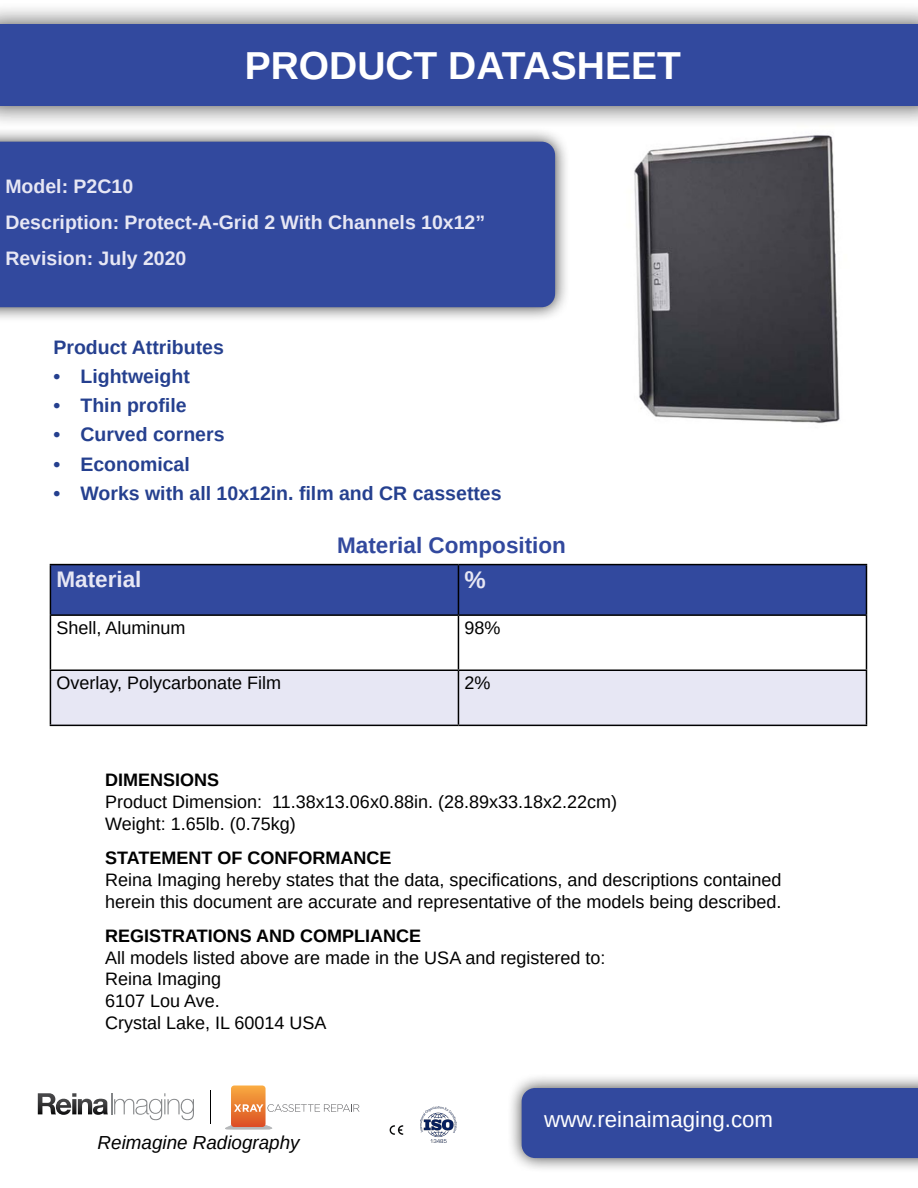
<style>
.page{position:relative;width:918px;height:1188px;background:#fff}
.page>*{position:absolute;margin:0;border:0;box-sizing:border-box;transform-origin:0 0}
.t1{font:700 39px "Liberation Sans";color:#fff}
.t2{font:700 24px "Liberation Sans";color:#e7e7f4}
.t3{font:700 22.5px "Liberation Sans";color:#32499e}
.t4{font:700 22.5px "Liberation Sans";color:#e7e7f4}
.t5{font:22.2px "Liberation Sans";color:#fff}
.t6{font:700 19.5px "Liberation Sans";color:#25408f}
.t7{font:700 19.5px/35.8px "Liberation Sans";color:#e7e7f4}
.t8{font:italic 18.9px "Liberation Sans";color:#000}
.t9{font:18px/21.6px "Liberation Sans";color:#000}
.t10{font:700 18px "Liberation Sans";color:#000}
</style>
<div class="page">
<img style="left:634px;top:135px;width:206px;height:288px">
<div style="left:506px;top:1073px;width:412px;height:100px;background:#000;opacity:.75"></div>
<div style="left:522px;top:1088px;width:396px;height:70px;background:#32499e"></div>
<svg style="left:38px;top:1093px;width:156px;height:27px"></svg>
<svg style="left:225px;top:1086px;width:135px;height:44px"></svg>
<hr style="left:211px;top:1090px;width:1px;height:34px;background:#000">
<div style="left:0;top:126px;width:571px;height:196px;background:#000;opacity:.75"></div>
<div style="left:0;top:142px;width:555px;height:165px;background:#32499e"></div>
<div style="left:0;top:2px;width:918px;height:127px;background:#000;opacity:.75"></div>
<div style="left:0;top:24px;width:918px;height:82px;background:#32499e"></div>
<img style="left:420px;top:1106px;width:36px;height:36px">
<img style="left:389px;top:1125px;width:15px;height:10px">
<div style="left:51px;top:565px;width:815px;height:49px;background:#32499e"></div>
<div style="left:51px;top:671px;width:815px;height:54px;background:#e7e7f4"></div>
<hr style="left:50px;top:564px;width:408px;height:1px;background:#000">
<hr style="left:50px;top:565px;width:1px;height:49px;background:#000">
<hr style="left:458px;top:564px;width:409px;height:1px;background:#000">
<hr style="left:458px;top:565px;width:1px;height:49px;background:#000">
<hr style="left:866px;top:565px;width:1px;height:49px;background:#000">
<hr style="left:50px;top:614px;width:408px;height:2px;background:#000">
<hr style="left:50px;top:616px;width:1px;height:53px;background:#000">
<hr style="left:458px;top:614px;width:409px;height:2px;background:#000">
<hr style="left:458px;top:616px;width:1px;height:53px;background:#000">
<hr style="left:866px;top:616px;width:1px;height:53px;background:#000">
<hr style="left:50px;top:669px;width:408px;height:2px;background:#000">
<hr style="left:50px;top:671px;width:1px;height:54px;background:#000">
<hr style="left:458px;top:669px;width:409px;height:2px;background:#000">
<hr style="left:458px;top:671px;width:1px;height:54px;background:#000">
<hr style="left:866px;top:671px;width:1px;height:54px;background:#000">
<hr style="left:50px;top:725px;width:408px;height:1px;background:#000">
<hr style="left:458px;top:725px;width:409px;height:1px;background:#000">
<h1 class="t1" style="left:245px;top:39px;width:438px">PRODUCT DATASHEET</h1>
<p class="t7" style="left:5px;top:169px;width:481px">Model: P2C10<br>Description: Protect-A-Grid 2 With Channels 10x12”<br>Revision: July 2020</p>
<p class="t6" style="left:53px;top:334px;width:172px">Product Attributes</p>
<p class="t6" style="left:53px;top:363px;width:138px">• Lightweight</p>
<p class="t6" style="left:53px;top:392px;width:135px">• Thin profile</p>
<p class="t6" style="left:53px;top:421px;width:173px">• Curved corners</p>
<p class="t6" style="left:53px;top:450px;width:138px">• Economical</p>
<p class="t6" style="left:53px;top:480px;width:450px">• Works with all 10x12in. film and CR cassettes</p>
<p class="t3" style="left:337px;top:530px;width:230px">Material Composition</p>
<p class="t4" style="left:56px;top:564px;width:87px">Material</p>
<h2 class="t2" style="left:464px;top:563px;width:23px">%</h2>
<p class="t9" style="left:56px;top:617px;width:131px">Shell, Aluminum</p>
<p class="t9" style="left:464px;top:617px;width:38px">98%</p>
<p class="t9" style="left:56px;top:672px;width:226px">Overlay, Polycarbonate Film</p>
<p class="t9" style="left:464px;top:672px;width:28px">2%</p>
<p class="t10" style="left:105px;top:768px;width:116px">DIMENSIONS</p>
<p class="t9" style="left:105px;top:791px;width:513px">Product Dimension: 11.38x13.06x0.88in. (28.89x33.18x2.22cm)<br>Weight: 1.65lb. (0.75kg)</p>
<p class="t10" style="left:105px;top:846px;width:288px">STATEMENT OF CONFORMANCE</p>
<p class="t9" style="left:105px;top:869px;width:678px">Reina Imaging hereby states that the data, specifications, and descriptions contained herein this document are accurate and representative of the models being described.</p>
<p class="t10" style="left:105px;top:924px;width:317px">REGISTRATIONS AND COMPLIANCE</p>
<p class="t9" style="left:105px;top:947px;width:502px">All models listed above are made in the USA and registered to:<br>Reina Imaging<br>6107 Lou Ave.<br>Crystal Lake, IL 60014 USA</p>
<p class="t8" style="left:98px;top:1130px;width:204px">Reimagine Radiography</p>
<p class="t5" style="left:544px;top:1105px;width:230px">www.reinaimaging.com</p>
</div>
